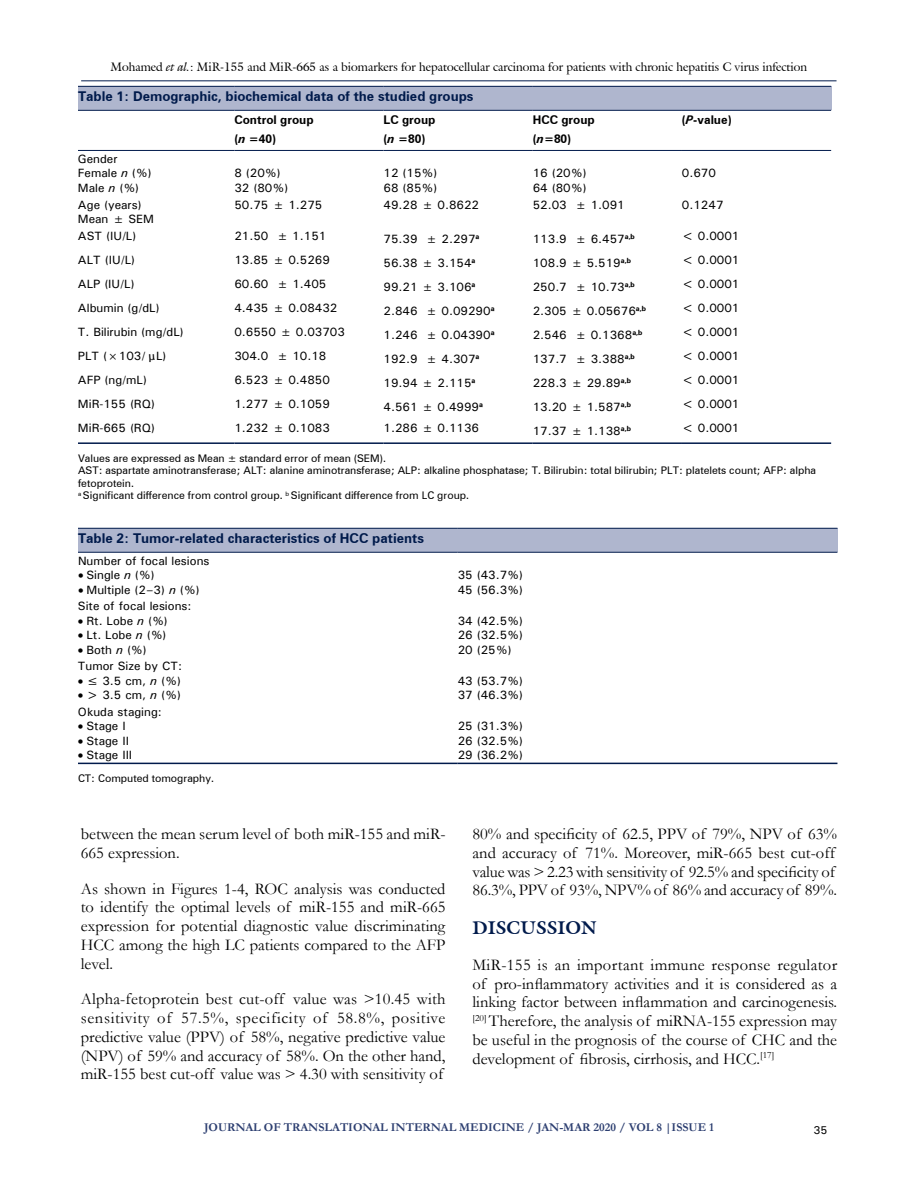
<style>
.page{position:relative;width:918px;height:1188px;background:#fff}
.page>*{position:absolute;margin:0;border:0;box-sizing:border-box;transform-origin:0 0}
.t1{font:700 18px "Galliard IT Cby BT";color:#001a4b}
.t2{font:16.5px/18.8px "Garamond";color:#000;text-align:justify}
.t3{font:700 13.5px "Zurich BT";color:#001a4b}
.t4{font:500 12px/14.4px "Univers";color:#000}
.t5{font:12px "Galliard IT Cby BT";color:#000}
.t6{font:700 12px "Garamond";color:#2c3e70}
.t7{font:700 12px/19.8px "Zurich BT";color:#000}
.t8{font:500 11.25px "Univers";color:#000}
.t9{font:10.5px/12.6px "Zurich BT";color:#000}
.s1{font-style:italic}
</style>
<div class="page">
<hr style="left:81px;top:80px;width:756px;height:1px;background:#001a4b">
<div style="left:78px;top:86px;width:753px;height:24px;background:#afb6ce"></div>
<hr style="left:78px;top:86px;width:156px;height:1px;background:#001a4b">
<hr style="left:234px;top:86px;width:150px;height:1px;background:#001a4b">
<hr style="left:384px;top:86px;width:149px;height:1px;background:#001a4b">
<hr style="left:533px;top:86px;width:149px;height:1px;background:#001a4b">
<hr style="left:682px;top:86px;width:149px;height:1px;background:#001a4b">
<hr style="left:78px;top:110px;width:156px;height:1px;background:#001a4b">
<hr style="left:234px;top:110px;width:150px;height:1px;background:#001a4b">
<hr style="left:384px;top:110px;width:149px;height:1px;background:#001a4b">
<hr style="left:533px;top:110px;width:149px;height:1px;background:#001a4b">
<hr style="left:682px;top:110px;width:149px;height:1px;background:#001a4b">
<hr style="left:78px;top:150px;width:156px;height:1px;background:#001a4b">
<hr style="left:234px;top:150px;width:150px;height:1px;background:#001a4b">
<hr style="left:384px;top:150px;width:149px;height:1px;background:#001a4b">
<hr style="left:533px;top:150px;width:149px;height:1px;background:#001a4b">
<hr style="left:682px;top:150px;width:149px;height:1px;background:#001a4b">
<hr style="left:78px;top:442px;width:156px;height:2px;background:#001a4b">
<hr style="left:234px;top:442px;width:150px;height:2px;background:#001a4b">
<hr style="left:384px;top:442px;width:149px;height:2px;background:#001a4b">
<hr style="left:533px;top:442px;width:149px;height:2px;background:#001a4b">
<hr style="left:682px;top:442px;width:149px;height:2px;background:#001a4b">
<div style="left:78px;top:528px;width:759px;height:24px;background:#afb6ce"></div>
<hr style="left:78px;top:528px;width:380px;height:1px;background:#001a4b">
<hr style="left:458px;top:528px;width:379px;height:1px;background:#001a4b">
<hr style="left:78px;top:552px;width:380px;height:1px;background:#001a4b">
<hr style="left:458px;top:552px;width:379px;height:1px;background:#001a4b">
<hr style="left:78px;top:763px;width:380px;height:1px;background:#001a4b">
<hr style="left:458px;top:763px;width:379px;height:1px;background:#001a4b">
<p class="t5" style="left:111px;top:59px;width:698px">Mohamed <span class="s1">et al.</span>: MiR-155 and MiR-665 as a biomarkers for hepatocellular carcinoma for patients with chronic hepatitis C virus infection</p>
<p class="t3" style="left:78px;top:88px;width:397px">Table 1: Demographic, biochemical data of the studied groups</p>
<p class="t7" style="left:234px;top:109px;width:81px">Control group (<span class="s1">n</span> =40)</p>
<p class="t7" style="left:384px;top:109px;width:53px">LC group (<span class="s1">n</span> =80)</p>
<p class="t7" style="left:533px;top:109px;width:64px">HCC group (<span class="s1">n</span>=80)</p>
<p class="t7" style="left:682px;top:109px;width:51px">(<span class="s1">P</span>-value)</p>
<p class="t4" style="left:78px;top:151px;width:75px">Gender<br>Female <span class="s1">n</span> (%)<br>Male <span class="s1">n</span> (%)</p>
<p class="t4" style="left:234px;top:166px;width:55px">8 (20%)<br>32 (80%)</p>
<p class="t4" style="left:384px;top:166px;width:55px">12 (15%)<br>68 (85%)</p>
<p class="t4" style="left:533px;top:166px;width:55px">16 (20%)<br>64 (80%)</p>
<p class="t4" style="left:682px;top:166px;width:36px">0.670</p>
<p class="t4" style="left:78px;top:197px;width:77px">Age (years)<br>Mean ± SEM</p>
<p class="t4" style="left:234px;top:197px;width:90px">50.75 ± 1.275</p>
<p class="t4" style="left:384px;top:197px;width:97px">49.28 ± 0.8622</p>
<p class="t4" style="left:533px;top:197px;width:94px">52.03 ± 1.091</p>
<p class="t4" style="left:682px;top:197px;width:43px">0.1247</p>
<p class="t4" style="left:78px;top:228px;width:60px">AST (IU/L)</p>
<p class="t4" style="left:234px;top:228px;width:94px">21.50 ± 1.151</p>
<p class="t4" style="left:384px;top:232px;width:97px">75.39 ± 2.297<sup>a</sup></p>
<p class="t4" style="left:533px;top:232px;width:104px">113.9 ± 6.457<sup>a,b</sup></p>
<p class="t4" style="left:682px;top:228px;width:59px">&lt; 0.0001</p>
<p class="t4" style="left:78px;top:252px;width:59px">ALT (IU/L)</p>
<p class="t4" style="left:234px;top:252px;width:97px">13.85 ± 0.5269</p>
<p class="t4" style="left:384px;top:256px;width:93px">56.38 ± 3.154<sup>a</sup></p>
<p class="t4" style="left:533px;top:256px;width:100px">108.9 ± 5.519<sup>a,b</sup></p>
<p class="t4" style="left:682px;top:252px;width:59px">&lt; 0.0001</p>
<p class="t4" style="left:78px;top:276px;width:58px">ALP (IU/L)</p>
<p class="t4" style="left:234px;top:276px;width:94px">60.60 ± 1.405</p>
<p class="t4" style="left:384px;top:280px;width:93px">99.21 ± 3.106<sup>a</sup></p>
<p class="t4" style="left:533px;top:280px;width:104px">250.7 ± 10.73<sup>a,b</sup></p>
<p class="t4" style="left:682px;top:276px;width:59px">&lt; 0.0001</p>
<p class="t4" style="left:78px;top:300px;width:83px">Albumin (g/dL)</p>
<p class="t4" style="left:234px;top:300px;width:105px">4.435 ± 0.08432</p>
<p class="t4" style="left:384px;top:304px;width:112px">2.846 ± 0.09290<sup>a</sup></p>
<p class="t4" style="left:533px;top:304px;width:115px">2.305 ± 0.05676<sup>a,b</sup></p>
<p class="t4" style="left:682px;top:300px;width:59px">&lt; 0.0001</p>
<p class="t4" style="left:78px;top:324px;width:107px">T. Bilirubin (mg/dL)</p>
<p class="t4" style="left:234px;top:324px;width:112px">0.6550 ± 0.03703</p>
<p class="t4" style="left:384px;top:328px;width:112px">1.246 ± 0.04390<sup>a</sup></p>
<p class="t4" style="left:533px;top:328px;width:111px">2.546 ± 0.1368<sup>a,b</sup></p>
<p class="t4" style="left:682px;top:324px;width:59px">&lt; 0.0001</p>
<p class="t4" style="left:78px;top:348px;width:90px">PLT (×103/ <span class="s1">μ</span>L)</p>
<p class="t4" style="left:234px;top:348px;width:94px">304.0 ± 10.18</p>
<p class="t4" style="left:384px;top:352px;width:97px">192.9 ± 4.307<sup>a</sup></p>
<p class="t4" style="left:533px;top:352px;width:104px">137.7 ± 3.388<sup>a,b</sup></p>
<p class="t4" style="left:682px;top:348px;width:59px">&lt; 0.0001</p>
<p class="t4" style="left:78px;top:372px;width:71px">AFP (ng/mL)</p>
<p class="t4" style="left:234px;top:372px;width:97px">6.523 ± 0.4850</p>
<p class="t4" style="left:384px;top:376px;width:93px">19.94 ± 2.115<sup>a</sup></p>
<p class="t4" style="left:533px;top:376px;width:100px">228.3 ± 29.89<sup>a,b</sup></p>
<p class="t4" style="left:682px;top:372px;width:59px">&lt; 0.0001</p>
<p class="t4" style="left:78px;top:396px;width:79px">MiR-155 (RQ)</p>
<p class="t4" style="left:234px;top:396px;width:97px">1.277 ± 0.1059</p>
<p class="t4" style="left:384px;top:400px;width:101px">4.561 ± 0.4999<sup>a</sup></p>
<p class="t4" style="left:533px;top:400px;width:100px">13.20 ± 1.587<sup>a,b</sup></p>
<p class="t4" style="left:682px;top:396px;width:59px">&lt; 0.0001</p>
<p class="t4" style="left:78px;top:420px;width:79px">MiR-665 (RQ)</p>
<p class="t4" style="left:234px;top:420px;width:97px">1.232 ± 0.1083</p>
<p class="t4" style="left:384px;top:420px;width:97px">1.286 ± 0.1136</p>
<p class="t4" style="left:533px;top:424px;width:100px">17.37 ± 1.138<sup>a,b</sup></p>
<p class="t4" style="left:682px;top:420px;width:59px">&lt; 0.0001</p>
<p class="t9" style="left:78px;top:452px;width:740px">Values are expressed as Mean ± standard error of mean (SEM).<br>AST: aspartate aminotransferase; ALT: alanine aminotransferase; ALP: alkaline phosphatase; T. Bilirubin: total bilirubin; PLT: platelets count; AFP: alpha fetoprotein.<br><sup>a</sup> Significant difference from control group. <sup>b</sup> Significant difference from LC group.</p>
<p class="t3" style="left:78px;top:530px;width:348px">Table 2: Tumor-related characteristics of HCC patients</p>
<p class="t4" style="left:78px;top:553px;width:133px">Number of focal lesions</p>
<p class="t4" style="left:78px;top:568px;width:78px">• Single <span class="s1">n</span> (%)</p>
<p class="t4" style="left:78px;top:582px;width:123px">• Multiple (2–3) <span class="s1">n</span> (%)</p>
<p class="t4" style="left:458px;top:568px;width:67px">35 (43.7%)<br>45 (56.3%)</p>
<p class="t4" style="left:78px;top:599px;width:115px">Site of focal lesions:</p>
<p class="t4" style="left:78px;top:613px;width:91px">• Rt. Lobe <span class="s1">n</span> (%)</p>
<p class="t4" style="left:78px;top:628px;width:90px">• Lt. Lobe <span class="s1">n</span> (%)</p>
<p class="t4" style="left:78px;top:642px;width:70px">• Both <span class="s1">n</span> (%)</p>
<p class="t4" style="left:78px;top:659px;width:106px">Tumor Size by CT:</p>
<p class="t4" style="left:78px;top:673px;width:105px">• ≤ 3.5 cm, <span class="s1">n</span> (%)</p>
<p class="t4" style="left:78px;top:688px;width:105px">• &gt; 3.5 cm, <span class="s1">n</span> (%)</p>
<p class="t4" style="left:78px;top:704px;width:85px">Okuda staging:</p>
<p class="t4" style="left:78px;top:719px;width:49px">• Stage I</p>
<p class="t4" style="left:78px;top:733px;width:53px">• Stage II</p>
<p class="t4" style="left:78px;top:748px;width:56px">• Stage III</p>
<p class="t9" style="left:78px;top:772px;width:138px">CT: Computed tomography.</p>
<p class="t4" style="left:458px;top:613px;width:67px;text-align:justify">34 (42.5%)<br>26 (32.5%)<br>20 (25%)</p>
<p class="t4" style="left:458px;top:673px;width:67px">43 (53.7%)<br>37 (46.3%)</p>
<p class="t4" style="left:458px;top:719px;width:67px;text-align:justify">25 (31.3%)<br>26 (32.5%)<br>29 (36.2%)</p>
<p class="t2" style="left:81px;top:824px;width:366px">between the mean serum level of both miR-155 and miR-<br>665 expression.</p>
<p class="t2" style="left:81px;top:879px;width:366px">As shown in Figures 1-4, ROC analysis was conducted to identify the optimal levels of miR-155 and miR-665 expression for potential diagnostic value discriminating HCC among the high LC patients compared to the AFP level.</p>
<p class="t2" style="left:81px;top:989px;width:366px">Alpha-fetoprotein best cut-off value was &gt;10.45 with sensitivity of 57.5%, specificity of 58.8%, positive predictive value (PPV) of 58%, negative predictive value (NPV) of 59% and accuracy of 58%. On the other hand, miR-155 best cut-off value was &gt; 4.30 with sensitivity of</p>
<p class="t2" style="left:473px;top:824px;width:366px;text-align:left">80% and specificity of 62.5, PPV of 79%, NPV of 63% and accuracy of 71%. Moreover, miR-665 best cut-off value was &gt; 2.23 with sensitivity of 92.5% and specificity of 86.3%, PPV of 93%, NPV% of 86% and accuracy of 89%.</p>
<p class="t1" style="left:472px;top:916px;width:126px">DISCUSSION</p>
<p class="t2" style="left:472px;top:955px;width:366px">MiR-155 is an important immune response regulator of pro-inflammatory activities and it is considered as a linking factor between inflammation and carcinogenesis. <sup>[20]</sup> Therefore, the analysis of miRNA-155 expression may be useful in the prognosis of the course of CHC and the development of fibrosis, cirrhosis, and HCC.<sup>[17]</sup></p>
<p class="t6" style="left:204px;top:1119px;width:511px">JOURNAL OF TRANSLATIONAL INTERNAL MEDICINE / JAN-MAR 2020 / VOL 8 |ISSUE 1</p>
<p class="t8" style="left:814px;top:1123px;width:16px">35</p>
</div>
